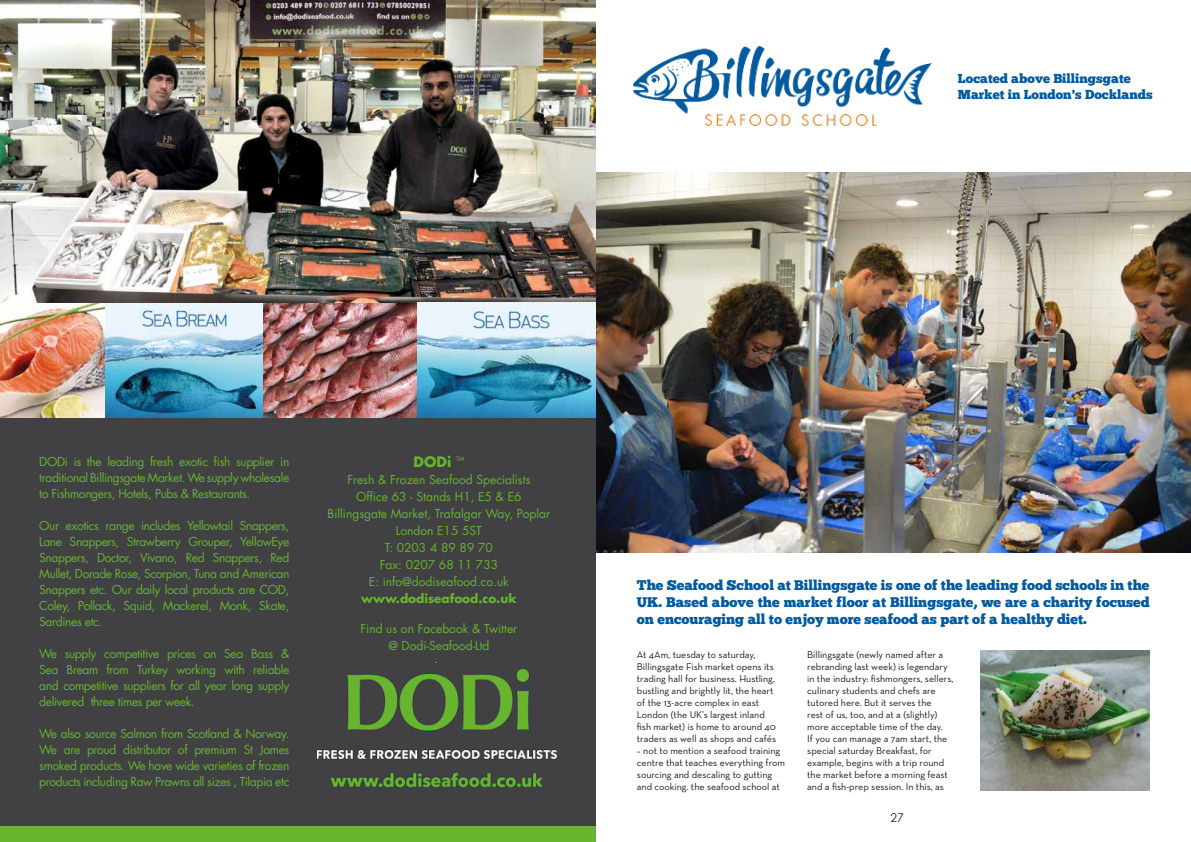
<style>
.page{position:relative;width:1191px;height:842px;background:#fff}
.page>*{position:absolute;margin:0;border:0;box-sizing:border-box;transform-origin:0 0}
.t1{font:14px/16.8px "Chunk Five";color:#005a9e;text-align:justify}
.t2{font:700 14px "Futura LT";color:#67b42e}
.t3{font:13px/15.6px "Chunk Five";color:#005a9e}
.t4{font:12px/16px "Futura LT";letter-spacing:-.03em;color:#67b42e;text-align:justify}
.t5{font:12px/17px "Futura LT";color:#67b42e;text-align:center}
.t6{font:700 12px "Futura LT";color:#67b42e}
.t7{font:12px "Century Gothic";color:#1d1d1b}
.t8{font:10px/12px "Neutra Text";color:#1d1d1b}
.t9{font:6px "Futura LT";color:#67b42e}
</style>
<div class="page">
<img style="left:595px;top:173px;width:596px;height:380px">
<img style="left:633px;top:46px;width:298px;height:80px">
<img style="left:980px;top:651px;width:169px;height:139px">
<div style="left:0;top:304px;width:595px;height:522px;background:#414043"></div>
<img style="left:0;top:0;width:595px;height:418px">
<img style="left:317px;top:662px;width:239px;height:126px">
<div style="left:0;top:826px;width:595px;height:16px;background:#67b42e"></div>
<h2 class="t3" style="left:958px;top:71px;width:196px">Located above Billingsgate<br>Market in London's Docklands</h2>
<p class="t4" style="left:39px;top:453px;width:252px">DODi is the leading fresh exotic fish supplier in traditional Billingsgate Market. We supply wholesale to Fishmongers, Hotels, Pubs &amp; Restaurants.</p>
<p class="t4" style="left:39px;top:517px;width:252px">Our exotics range includes Yellowtail Snappers, Lane Snappers, Strawberry Grouper, YellowEye Snappers, Doctor, Vivano, Red Snappers, Red Mullet, Dorade Rose, Scorpion, Tuna and American Snappers etc. Our daily local products are COD, Coley, Pollack, Squid, Mackerel, Monk, Skate, Sardines etc.</p>
<p class="t4" style="left:39px;top:645px;width:252px">We supply competitive prices on Sea Bass &amp; Sea Bream from Turkey working with reliable and competitive suppliers for all year long supply delivered three times per week.</p>
<p class="t4" style="left:39px;top:725px;width:252px">We also source Salmon from Scotland &amp; Norway.<br>We are proud distributor of premium St James smoked products. We have wide varieties of frozen products including Raw Prawns all sizes , Tilapia etc</p>
<h1 class="t2" style="left:413px;top:453px;width:39px">DODi</h1>
<p class="t9" style="left:456px;top:455px;width:10px">TM</p>
<p class="t5" style="left:327px;top:472px;width:224px">Fresh &amp; Frozen Seafood Specialists<br>Office 63 - Stands H1, E5 &amp; E6<br>Billingsgate Market, Trafalgar Way, Poplar<br>London E15 5ST<br>T: 0203 4 89 89 70<br>Fax: 0207 68 11 733<br>E: info@dodiseafood.co.uk</p>
<p class="t6" style="left:361px;top:591px;width:157px">www.dodiseafood.co.uk</p>
<p class="t5" style="left:360px;top:621px;width:158px">Find us on Facebook &amp; Twitter @ Dodi-Seafood-Ltd</p>
<h1 class="t1" style="left:637px;top:577px;width:514px">The Seafood School at Billingsgate is one of the leading food schools in the UK. Based above the market floor at Billingsgate, we are a charity focused on encouraging all to enjoy more seafood as part of a healthy diet.</h1>
<p class="t8" style="left:637px;top:648px;width:141px">At 4Am, tuesday to saturday, Billingsgate Fish market opens its trading hall for business. Hustling, bustling and brightly lit, the heart of the 13-acre complex in east London (the UK’s largest inland fish market) is home to around 40 traders as well as shops and cafés</p>
<p class="t8" style="left:637px;top:744px;width:150px">– not to mention a seafood training centre that teaches everything from sourcing and descaling to gutting and cooking. the seafood school at</p>
<p class="t8" style="left:807px;top:648px;width:148px">Billingsgate (newly named after a rebranding last week) is legendary in the industry: fishmongers, sellers, culinary students and chefs are tutored here. But it serves the<br>rest of us, too, and at a (slightly) more acceptable time of the day.<br>If you can manage a 7am start, the special saturday Breakfast, for example, begins with a trip round the market before a morning feast and a fish-prep session. In this, as</p>
<p class="t7" style="left:890px;top:810px;width:15px">27</p>
</div>
